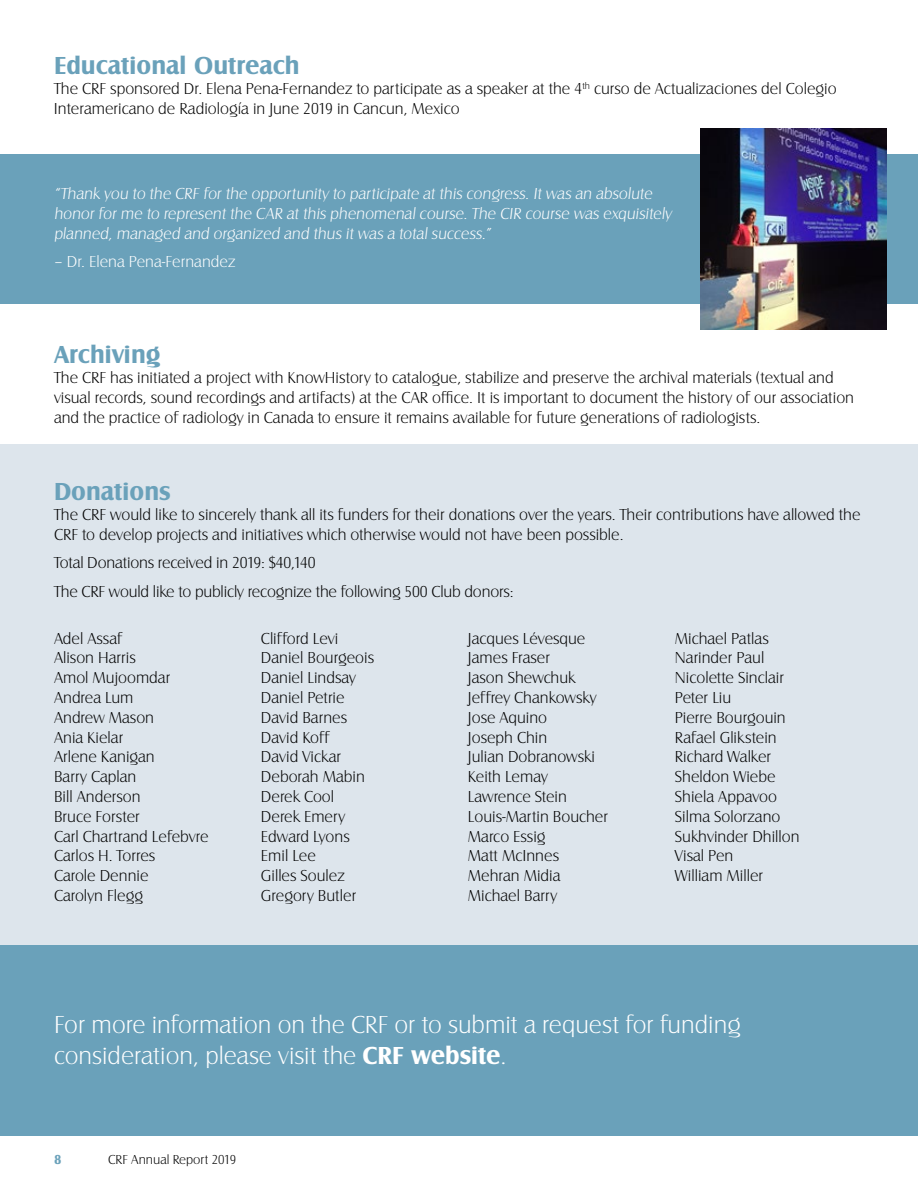
<style>
.page{position:relative;width:918px;height:1188px;background:#fff}
.page>*{position:absolute;margin:0;border:0;box-sizing:border-box;transform-origin:0 0}
.t1{font:25.5px/30.6px "Castle T Ligh";color:#fff}
.t2{font:700 25.5px "Castle T";color:#6aa1ba}
.t3{font:16.5px/19.8px "Castle T Ligh";color:#000}
.t4{font:16.5px/19.8px "Castle T Ligh";color:#fff}
.t5{font:13.5px "Castle T Ligh";color:#000}
.t6{font:700 13.5px "Castle T";color:#6aa1ba}
.s1{font-family:"Castle T";font-weight:700}
</style>
<div class="page">
<div style="left:0;top:444px;width:918px;height:574px;background:#dde5ec"></div>
<div style="left:0;top:945px;width:918px;height:190px;background:#6aa1ba"></div>
<div style="left:0;top:154px;width:918px;height:149px;background:#6aa1ba"></div>
<img style="left:701px;top:129px;width:186px;height:200px">
<h1 class="t2" style="left:54px;top:51px;width:247px">Educational Outreach</h1>
<p class="t3" style="left:54px;top:79px;width:784px">The CRF sponsored Dr. Elena Pena-Fernandez to participate as a speaker at the 4<sup>th</sup> curso de Actualizaciones del Colegio<br>Interamericano de Radiología in June 2019 in Cancun, Mexico</p>
<p class="t4" style="left:54px;top:184px;width:619px">“Thank you to the CRF for the opportunity to participate at this congress. It was an absolute honor for me to represent the CAR at this phenomenal course. The CIR course was exquisitely planned, managed and organized and thus it was a total success.”</p>
<p class="t4" style="left:54px;top:252px;width:183px">– Dr. Elena Pena-Fernandez</p>
<h1 class="t2" style="left:54px;top:340px;width:108px">Archiving</h1>
<p class="t3" style="left:54px;top:368px;width:802px">The CRF has initiated a project with KnowHistory to catalogue, stabilize and preserve the archival materials (textual and visual records, sound recordings and artifacts) at the CAR office. It is important to document the history of our association and the practice of radiology in Canada to ensure it remains available for future generations of radiologists.</p>
<h1 class="t2" style="left:54px;top:477px;width:118px">Donations</h1>
<p class="t3" style="left:54px;top:505px;width:808px">The CRF would like to sincerely thank all its funders for their donations over the years. Their contributions have allowed the<br>CRF to develop projects and initiatives which otherwise would not have been possible.</p>
<p class="t3" style="left:54px;top:548px;width:461px;line-height:28.5px">Total Donations received in 2019: $40,140<br>The CRF would like to publicly recognize the following 500 Club donors:</p>
<p class="t3" style="left:54px;top:628px;width:156px">Adel Assaf<br>Alison Harris<br>Amol Mujoomdar<br>Andrea Lum<br>Andrew Mason<br>Ania Kielar<br>Arlene Kanigan<br>Barry Caplan<br>Bill Anderson<br>Bruce Forster<br>Carl Chartrand Lefebvre<br>Carlos H. Torres<br>Carole Dennie<br>Carolyn Flegg</p>
<p class="t3" style="left:261px;top:628px;width:115px">Clifford Levi<br>Daniel Bourgeois<br>Daniel Lindsay<br>Daniel Petrie<br>David Barnes<br>David Koff<br>David Vickar<br>Deborah Mabin<br>Derek Cool<br>Derek Emery<br>Edward Lyons<br>Emil Lee<br>Gilles Soulez<br>Gregory Butler</p>
<p class="t3" style="left:468px;top:628px;width:142px">Jacques Lévesque<br>James Fraser<br>Jason Shewchuk<br>Jeffrey Chankowsky<br>Jose Aquino<br>Joseph Chin<br>Julian Dobranowski<br>Keith Lemay<br>Lawrence Stein<br>Louis-Martin Boucher<br>Marco Essig<br>Matt McInnes<br>Mehran Midia<br>Michael Barry</p>
<p class="t3" style="left:675px;top:628px;width:126px">Michael Patlas<br>Narinder Paul<br>Nicolette Sinclair<br>Peter Liu<br>Pierre Bourgouin<br>Rafael Glikstein<br>Richard Walker<br>Sheldon Wiebe<br>Shiela Appavoo<br>Silma Solorzano<br>Sukhvinder Dhillon<br>Visal Pen<br>William Miller</p>
<h1 class="t1" style="left:54px;top:1009px;width:688px">For more information on the CRF or to submit a request for funding consideration, please visit the <span class="s1">CRF website</span>.</h1>
<p class="t6" style="left:54px;top:1152px;width:9px">8</p>
<p class="t5" style="left:108px;top:1153px;width:129px">CRF Annual Report 2019</p>
</div>
